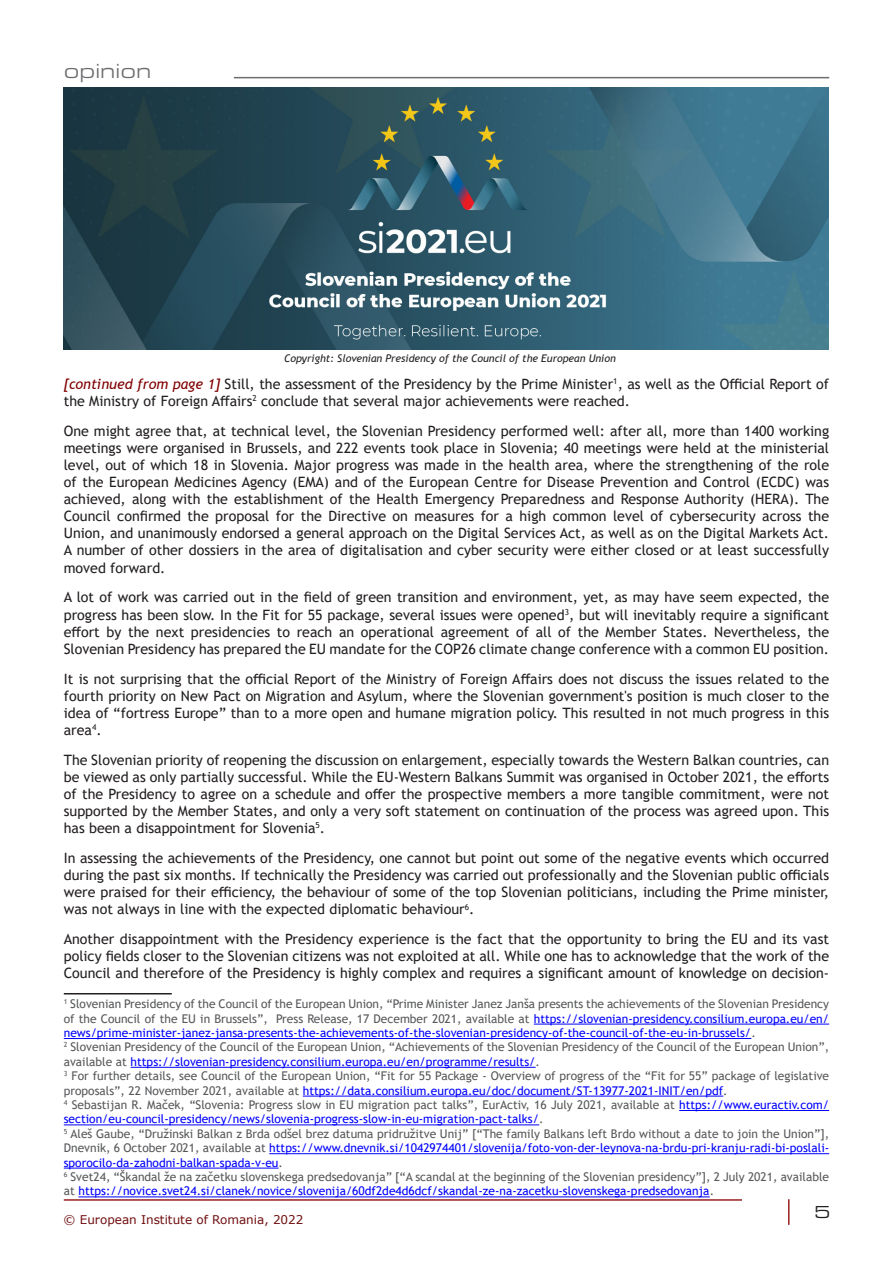
<style>
.page{position:relative;width:893px;height:1263px;background:#fff}
.page>*{position:absolute;margin:0;border:0;box-sizing:border-box;transform-origin:0 0}
.t1{font:21px "Eurostile Ext";color:#6c6d70}
.t2{font:18px "Eurostile Ext";color:#231f20}
.text_nl{font:14.25px/17.1px "Trebuchet MS";color:#231f20;text-align:justify}
.Footnote{font:12px/14.4px "Trebuchet MS";color:#57585a}
.Footnote-2{font:12px/14.4px "Trebuchet MS";color:#00f}
.t3{font:12px "Verdana";color:#710f10}
.text_nl-2{font:italic 10.5px "Trebuchet MS";color:#231f20}
.s1{font-style:italic;color:#800000}
.s2{color:#00f}
.s3{color:#57585a}
</style>
<div class="page">
<hr style="left:64px;top:1199px;width:678px;height:2px;background:#9a2022">
<svg style="left:788px;top:1199px;width:1px;height:26px"></svg>
<hr style="left:234px;top:77px;width:595px;height:1px;background:#6c6d70">
<hr style="left:64px;top:993px;width:108px;height:1px;background:#231f20">
<hr style="left:534px;top:1024px;width:295px;height:1px;background:#00f">
<hr style="left:64px;top:1038px;width:687px;height:1px;background:#00f">
<hr style="left:131px;top:1067px;width:405px;height:1px;background:#00f">
<hr style="left:303px;top:1096px;width:420px;height:1px;background:#00f">
<hr style="left:679px;top:1110px;width:150px;height:1px;background:#00f">
<hr style="left:64px;top:1124px;width:475px;height:1px;background:#00f">
<hr style="left:269px;top:1153px;width:560px;height:1px;background:#00f">
<hr style="left:64px;top:1168px;width:215px;height:1px;background:#00f">
<hr style="left:78px;top:1196px;width:632px;height:1px;background:#00f">
<img style="left:63px;top:88px;width:766px;height:262px">
<p class="t1" style="left:64px;top:56px;width:89px">opinion</p>
<p class="text_nl-2" style="left:284px;top:352px;width:333px">Copyright: Slovenian Presidency of the Council of the European Union</p>
<p class="text_nl" style="left:64px;top:375px;width:767px"><span class="s1">[continued from page 1]</span> Still, the assessment of the Presidency by the Prime Minister<sup>1</sup>, as well as the Official Report of the Ministry of Foreign Affairs<sup>2</sup> conclude that several major achievements were reached.</p>
<p class="text_nl" style="left:64px;top:422px;width:767px">One might agree that, at technical level, the Slovenian Presidency performed well: after all, more than 1400 working meetings were organised in Brussels, and 222 events took place in Slovenia; 40 meetings were held at the ministerial level, out of which 18 in Slovenia. Major progress was made in the health area, where the strengthening of the role of the European Medicines Agency (EMA) and of the European Centre for Disease Prevention and Control (ECDC) was achieved, along with the establishment of the Health Emergency Preparedness and Response Authority (HERA). The Council confirmed the proposal for the Directive on measures for a high common level of cybersecurity across the Union, and unanimously endorsed a general approach on the Digital Services Act, as well as on the Digital Markets Act.<br>A number of other dossiers in the area of digitalisation and cyber security were either closed or at least successfully moved forward.</p>
<p class="text_nl" style="left:64px;top:589px;width:767px">A lot of work was carried out in the field of green transition and environment, yet, as may have seem expected, the progress has been slow. In the Fit for 55 package, several issues were opened<sup>3</sup>, but will inevitably require a significant effort by the next presidencies to reach an operational agreement of all of the Member States. Nevertheless, the Slovenian Presidency has prepared the EU mandate for the COP26 climate change conference with a common EU position.</p>
<p class="text_nl" style="left:64px;top:670px;width:767px">It is not surprising that the official Report of the Ministry of Foreign Affairs does not discuss the issues related to the fourth priority on New Pact on Migration and Asylum, where the Slovenian government's position is much closer to the idea of “fortress Europe” than to a more open and humane migration policy. This resulted in not much progress in this area<sup>4</sup>.</p>
<p class="text_nl" style="left:64px;top:751px;width:767px">The Slovenian priority of reopening the discussion on enlargement, especially towards the Western Balkan countries, can be viewed as only partially successful. While the EU-Western Balkans Summit was organised in October 2021, the efforts of the Presidency to agree on a schedule and offer the prospective members a more tangible commitment, were not supported by the Member States, and only a very soft statement on continuation of the process was agreed upon. This has been a disappointment for Slovenia<sup>5</sup>.</p>
<p class="text_nl" style="left:64px;top:849px;width:767px">In assessing the achievements of the Presidency, one cannot but point out some of the negative events which occurred during the past six months. If technically the Presidency was carried out professionally and the Slovenian public officials were praised for their efficiency, the behaviour of some of the top Slovenian politicians, including the Prime minister, was not always in line with the expected diplomatic behaviour<sup>6</sup>.</p>
<p class="text_nl" style="left:64px;top:930px;width:767px">Another disappointment with the Presidency experience is the fact that the opportunity to bring the EU and its vast policy fields closer to the Slovenian citizens was not exploited at all. While one has to acknowledge that the work of the Council and therefore of the Presidency is highly complex and requires a significant amount of knowledge on decision-</p>
<p class="Footnote" style="left:64px;top:996px;width:767px;text-align:justify"><sup>1</sup> Slovenian Presidency of the Council of the European Union, “Prime Minister Janez Janša presents the achievements of the Slovenian Presidency of the Council of the EU in Brussels”, Press Release, 17 December 2021, available at <span class="s2">https://slovenian-presidency.consilium.europa.eu/en/ news/prime-minister-janez-jansa-presents-the-achievements-of-the-slovenian-presidency-of-the-council-of-the-eu-in-brussels/</span>.</p>
<p class="Footnote" style="left:64px;top:1040px;width:767px"><sup>2</sup> Slovenian Presidency of the Council of the European Union, “Achievements of the Slovenian Presidency of the Council of the European Union”, available at <span class="s2">https://slovenian-presidency.consilium.europa.eu/en/programme/results/</span>.</p>
<p class="Footnote" style="left:64px;top:1068px;width:767px"><sup>3</sup> For further details, see Council of the European Union, “Fit for 55 Package - Overview of progress of the “Fit for 55” package of legislative proposals”, 22 November 2021, available at <span class="s2">https://data.consilium.europa.eu/doc/document/ST-13977-2021-INIT/en/pdf</span>.</p>
<p class="Footnote-2" style="left:64px;top:1097px;width:767px"><sup>4</sup> <span class="s3">Sebastijan R. Maček, “Slovenia: Progress slow in EU migration pact talks”, EurActiv, 16 July 2021, available at</span> https://www.euractiv.com/ section/eu-council-presidency/news/slovenia-progress-slow-in-eu-migration-pact-talks/<span class="s3">.</span></p>
<p class="Footnote" style="left:64px;top:1126px;width:767px;text-align:justify"><sup>5</sup> Aleš Gaube, “Družinski Balkan z Brda odšel brez datuma pridružitve Unij” [“The family Balkans left Brdo without a date to join the Union”], Dnevnik, 6 October 2021, available at <span class="s2">https://www.dnevnik.si/1042974401/slovenija/foto-von-der-leynova-na-brdu-pri-kranju-radi-bi-poslali&shy;sporocilo-da-zahodni-balkan-spada-v-eu</span>.</p>
<p class="Footnote" style="left:64px;top:1169px;width:767px"><sup>6</sup> Svet24, “Škandal že na začetku slovenskega predsedovanja” [“A scandal at the beginning of the Slovenian presidency”], 2 July 2021, available at <span class="s2">https://novice.svet24.si/clanek/novice/slovenija/60df2de4d6dcf/skandal-ze-na-zacetku-slovenskega-predsedovanja</span>.</p>
<p class="t3" style="left:64px;top:1211px;width:241px">© European Institute of Romania, 2022</p>
<p class="t2" style="left:814px;top:1199px;width:18px">5</p>
</div>
